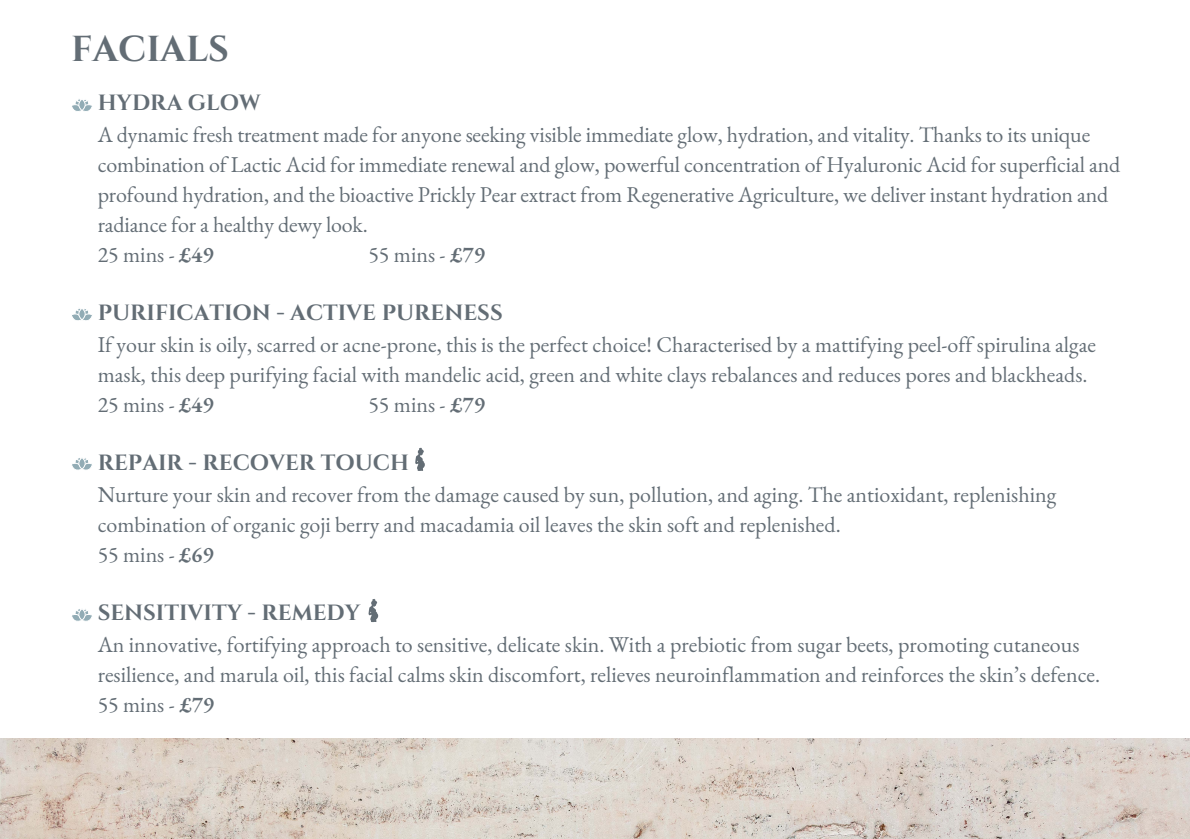
<style>
.page{position:relative;width:1190px;height:839px;background:#fff}
.page>*{position:absolute;margin:0;border:0;box-sizing:border-box;transform-origin:0 0}
.t1{font:700 36px "Cinzel";color:#636d75}
.t2{font:22px/30px "EB Garamond";color:#636d75}
.t3{font:700 22px "Cinzel";color:#636d75}
.s1{font-weight:600}
</style>
<div class="page">
<svg style="left:72px;top:458px;width:20px;height:12px"></svg>
<div style="left:79px;top:457px;width:6px;height:12px;background:#92acb5;border-radius:50%"></div>
<div style="left:79px;top:457px;width:6px;height:12px;border:1px solid #fff;border-radius:50%"></div>
<svg style="left:72px;top:308px;width:20px;height:13px"></svg>
<div style="left:79px;top:308px;width:6px;height:12px;background:#92acb5;border-radius:50%"></div>
<div style="left:79px;top:308px;width:6px;height:12px;border:1px solid #fff;border-radius:50%"></div>
<svg style="left:72px;top:99px;width:20px;height:12px"></svg>
<div style="left:79px;top:99px;width:6px;height:12px;background:#92acb5;border-radius:50%"></div>
<div style="left:79px;top:99px;width:6px;height:12px;border:1px solid #fff;border-radius:50%"></div>
<svg style="left:415px;top:447px;width:10px;height:24px"></svg>
<svg style="left:368px;top:599px;width:10px;height:23px"></svg>
<svg style="left:72px;top:609px;width:20px;height:12px"></svg>
<div style="left:79px;top:608px;width:6px;height:12px;background:#92acb5;border-radius:50%"></div>
<div style="left:79px;top:608px;width:6px;height:12px;border:1px solid #fff;border-radius:50%"></div>
<img style="left:0;top:738px;width:1190px;height:100px">
<p class="t1" style="left:71px;top:26px;width:159px">FACIALS</p>
<p class="t3" style="left:98px;top:89px;width:164px">HYDRA GLOW</p>
<p class="t2" style="left:98px;top:119px;width:1024px">A dynamic fresh treatment made for anyone seeking visible immediate glow, hydration, and vitality. Thanks to its unique combination of Lactic Acid for immediate renewal and glow, powerful concentration of Hyaluronic Acid for superficial and profound hydration, and the bioactive Prickly Pear extract from Regenerative Agriculture, we deliver instant hydration and radiance for a healthy dewy look.<br>25 mins - <span class="s1">£49</span></p>
<h1 class="t2" style="left:368px;top:239px;width:118px">55 mins - <span class="s1">£79</span></h1>
<p class="t3" style="left:98px;top:299px;width:407px">PURIFICATION - ACTIVE PURENESS</p>
<p class="t2" style="left:98px;top:329px;width:1000px">If your skin is oily, scarred or acne-prone, this is the perfect choice! Characterised by a mattifying peel-off spirulina algae mask, this deep purifying facial with mandelic acid, green and white clays rebalances and reduces pores and blackheads.<br>25 mins - <span class="s1">£49</span></p>
<p class="t2" style="left:368px;top:389px;width:118px">55 mins - <span class="s1">£79</span></p>
<p class="t3" style="left:98px;top:449px;width:313px">REPAIR - RECOVER TOUCH</p>
<p class="t2" style="left:98px;top:479px;width:960px">Nurture your skin and recover from the damage caused by sun, pollution, and aging. The antioxidant, replenishing combination of organic goji berry and macadamia oil leaves the skin soft and replenished.<br>55 mins - <span class="s1">£69</span></p>
<p class="t3" style="left:98px;top:599px;width:264px">SENSITIVITY - REMEDY</p>
<p class="t2" style="left:98px;top:629px;width:1004px">An innovative, fortifying approach to sensitive, delicate skin. With a prebiotic from sugar beets, promoting cutaneous resilience, and marula oil, this facial calms skin discomfort, relieves neuroinflammation and reinforces the skin’s defence.<br>55 mins - <span class="s1">£79</span></p>
</div>
